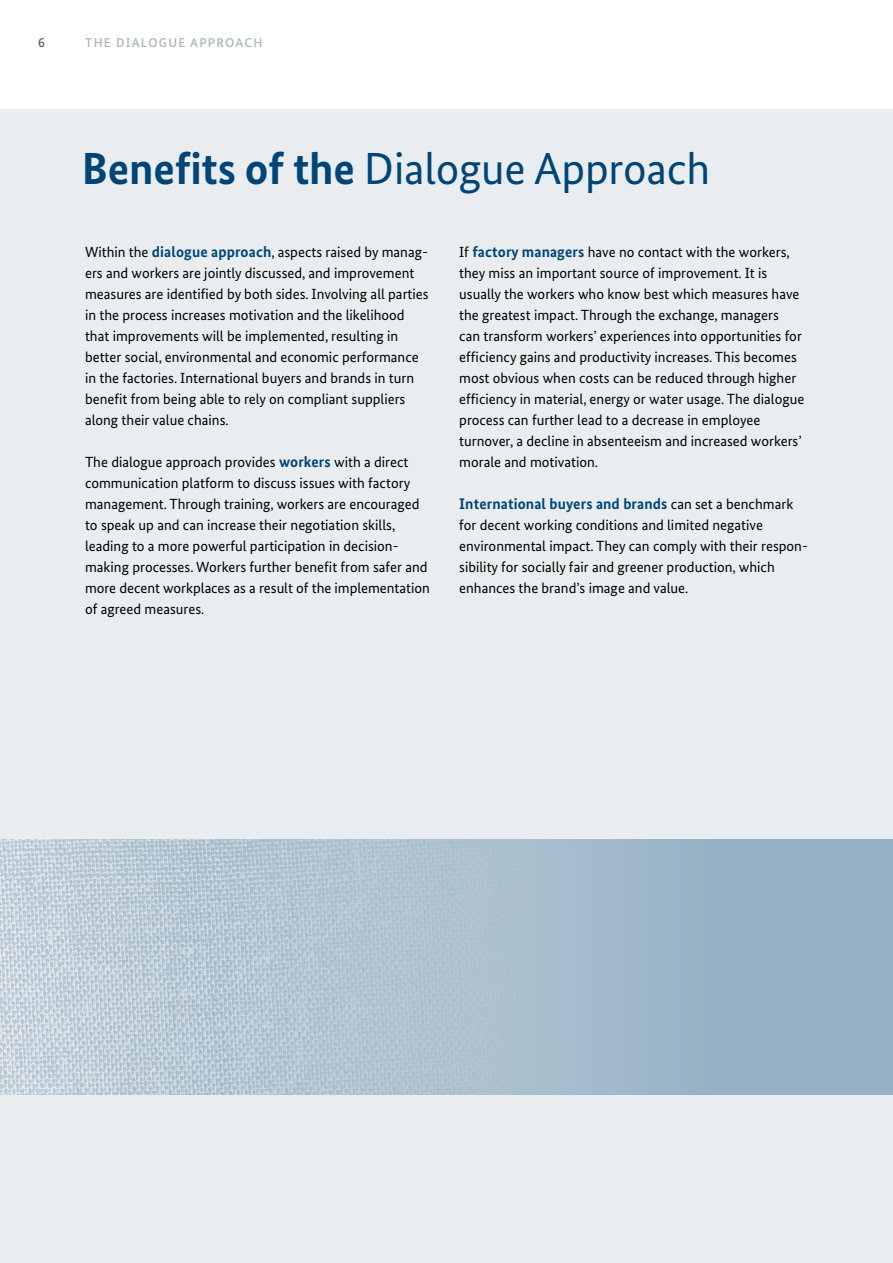
<style>
.page{position:relative;width:893px;height:1263px;background:#fff}
.page>*{position:absolute;margin:0;border:0;box-sizing:border-box;transform-origin:0 0}
.t1{font:45px "Bundes Sans";letter-spacing:-.005em;color:#004577}
.t2{font:700 15.3px "Bundes Sans";letter-spacing:.01em;color:#004577}
.t3{font:14.7px/21px "Bundes Sans";color:#000}
.t4{font:500 13.5px "Bundes Sans";color:#58666d}
.t5{font:500 12.75px "Bundes Sans";letter-spacing:.1em;color:#aab5bb}
.s1{font-weight:700}
.s2{font-weight:700;font-size:15.3px;color:#004577}
.s3{font-weight:400;font-size:14.7px;color:#000}
</style>
<div class="page">
<div style="left:0;top:110px;width:893px;height:1153px;background:#eaedef"></div>
<div style="left:0;top:839px;width:893px;height:255px;background:linear-gradient(to bottom,#9bb4c7,#9bb5c7)"></div>
<img style="left:0;top:839px;width:536px;height:255px">
<p class="t4" style="left:38px;top:34px;width:8px">6</p>
<p class="t5" style="left:85px;top:35px;width:179px">THE DIALOGUE APPROACH</p>
<h1 class="t1" style="left:82px;top:141px;width:630px"><span class="s1">Benefits of the</span> Dialogue Approach</h1>
<p class="t3" style="left:85px;top:241px;width:345px">Within the <span class="s2">dialogue approach</span>, aspects raised by manag&shy;ers and workers are jointly discussed, and improvement measures are identified by both sides. Involving all parties in the process increases motivation and the likelihood that improvements will be implemented, resulting in better social, environmental and economic performance in the factories. International buyers and brands in turn benefit from being able to rely on compliant suppliers along their value chains.</p>
<p class="t3" style="left:85px;top:451px;width:346px">The dialogue approach provides <span class="s2">workers</span> with a direct communication platform to discuss issues with factory management. Through training, workers are encouraged to speak up and can increase their negotiation skills, leading to a more powerful participation in decision&shy;making processes. Workers further benefit from safer and more decent workplaces as a result of the implementation of agreed measures.</p>
<p class="t3" style="left:459px;top:241px;width:347px">If <span class="s2">factory managers</span> have no contact with the workers, they miss an important source of improvement. It is usually the workers who know best which measures have the greatest impact. Through the exchange, managers<br>can transform workers’ experiences into opportunities for efficiency gains and productivity increases. This becomes most obvious when costs can be reduced through higher efficiency in material, energy or water usage. The dialogue process can further lead to a decrease in employee turnover, a decline in absenteeism and increased workers’ morale and motivation.</p>
<p class="t2" style="left:459px;top:494px;width:336px">International buyers and brands <span class="s3">can set a benchmark</span></p>
<p class="t3" style="left:459px;top:514px;width:350px">for decent working conditions and limited negative environmental impact. They can comply with their respon&shy;sibility for socially fair and greener production, which enhances the brand’s image and value.</p>
</div>
